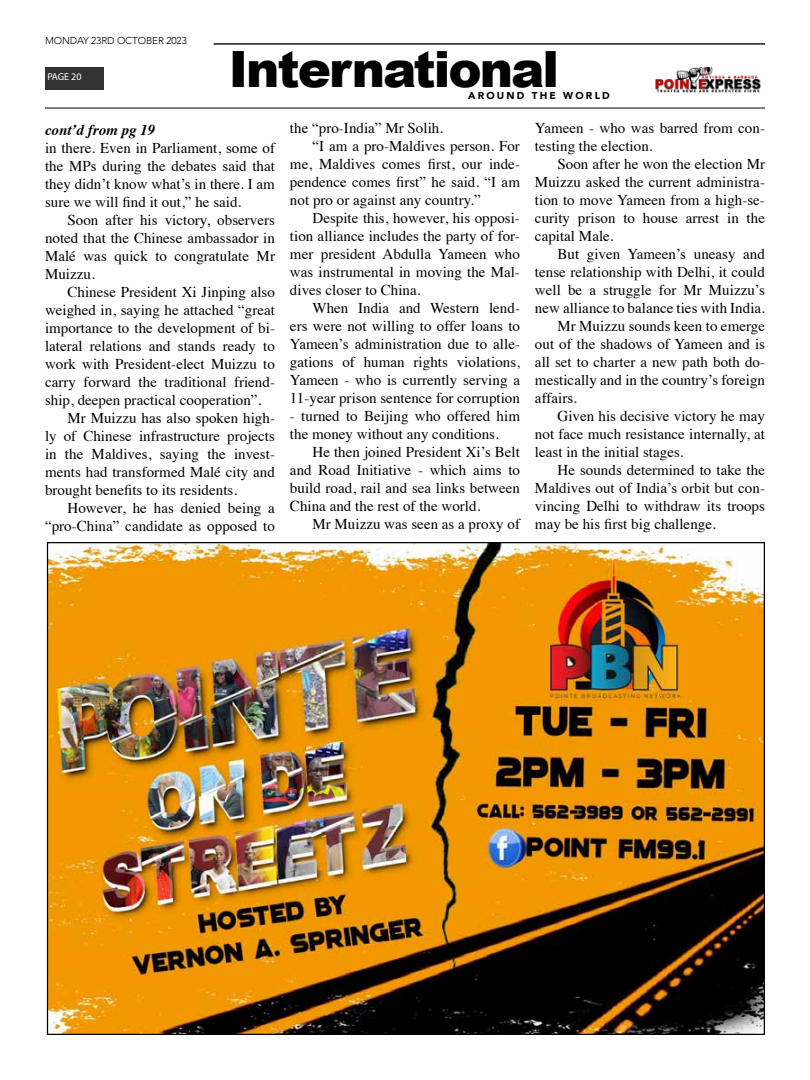
<style>
.page{position:relative;width:810px;height:1080px;background:#fff}
.page>*{position:absolute;margin:0;border:0;box-sizing:border-box;transform-origin:0 0}
.t1{font:900 50px "Arial";letter-spacing:-.04em;color:#000}
.t2{font:15px/18px "Times";color:#000;text-align:justify}
.t3{font:italic 700 15px "Times";color:#000}
.t4{font:300 10px "Avenir";letter-spacing:-.01em;color:#000}
.t5{font:900 10px "Avenir";letter-spacing:.22em;color:#000}
.t6{font:10px "Myriad Pro";letter-spacing:-.005em;color:#fff}
</style>
<div class="page">
<div style="left:45px;top:67px;width:58px;height:22px;background:#333"></div>
<img style="left:656px;top:67px;width:105px;height:25px">
<hr style="left:45px;top:107px;width:720px;height:2px;background:#333">
<hr style="left:214px;top:43px;width:551px;height:2px;background:#333">
<img style="left:49px;top:544px;width:714px;height:489px">
<p class="t4" style="left:45px;top:34px;width:143px">MONDAY 23RD OCTOBER 2023</p>
<p class="t6" style="left:47px;top:71px;width:36px">PAGE 20</p>
<h1 class="t1" style="left:229px;top:33px;width:332px">International</h1>
<p class="t5" style="left:468px;top:87px;width:143px">AROUND THE WORLD</p>
<p class="t3" style="left:45px;top:116px;width:112px">cont’d from pg 19</p>
<p class="t2" style="left:45px;top:138px;width:232px">in there. Even in Parliament, some of the MPs during the debates said that they didn’t know what’s in there. I am sure we will find it out,” he said.</p>
<p class="t2" style="left:45px;top:210px;width:232px;text-indent:22px">Soon after his victory, observers noted that the Chinese ambassador in Malé was quick to congratulate Mr Muizzu.</p>
<p class="t2" style="left:68px;top:282px;width:209px">Chinese President Xi Jinping also</p>
<p class="t2" style="left:45px;top:300px;width:232px">weighed in, saying he attached “great</p>
<p class="t2" style="left:45px;top:318px;width:232px">importance to the development of bi-</p>
<p class="t2" style="left:45px;top:336px;width:232px">lateral relations and stands ready to</p>
<p class="t2" style="left:45px;top:354px;width:232px">work with President-elect Muizzu to</p>
<p class="t2" style="left:45px;top:372px;width:232px">carry forward the traditional friend-</p>
<p class="t2" style="left:45px;top:390px;width:218px">ship, deepen practical cooperation”.</p>
<p class="t2" style="left:68px;top:408px;width:209px">Mr Muizzu has also spoken high-</p>
<p class="t2" style="left:45px;top:426px;width:232px">ly of Chinese infrastructure projects</p>
<p class="t2" style="left:45px;top:444px;width:232px">in the Maldives, saying the invest-</p>
<p class="t2" style="left:45px;top:462px;width:232px">ments had transformed Malé city and</p>
<p class="t2" style="left:45px;top:480px;width:194px">brought benefits to its residents.</p>
<p class="t2" style="left:68px;top:498px;width:209px">However, he has denied being a</p>
<p class="t2" style="left:45px;top:516px;width:232px">“pro-China” candidate as opposed to</p>
<p class="t2" style="left:290px;top:118px;width:155px">the “pro-India” Mr Solih.</p>
<p class="t2" style="left:312px;top:136px;width:209px">“I am a pro-Maldives person. For</p>
<p class="t2" style="left:290px;top:154px;width:232px">me, Maldives comes first, our inde-</p>
<p class="t2" style="left:290px;top:172px;width:232px">pendence comes first” he said. “I am</p>
<p class="t2" style="left:290px;top:190px;width:192px">not pro or against any country.”</p>
<p class="t2" style="left:312px;top:208px;width:209px">Despite this, however, his opposi-</p>
<p class="t2" style="left:290px;top:226px;width:231px">tion alliance includes the party of for-</p>
<p class="t2" style="left:290px;top:244px;width:232px">mer president Abdulla Yameen who</p>
<p class="t2" style="left:290px;top:262px;width:231px">was instrumental in moving the Mal-</p>
<p class="t2" style="left:290px;top:280px;width:132px">dives closer to China.</p>
<p class="t2" style="left:312px;top:298px;width:209px">When India and Western lend-</p>
<p class="t2" style="left:290px;top:316px;width:232px">ers were not willing to offer loans to</p>
<p class="t2" style="left:290px;top:334px;width:232px">Yameen’s administration due to alle-</p>
<p class="t2" style="left:290px;top:352px;width:232px">gations of human rights violations,</p>
<p class="t2" style="left:290px;top:370px;width:232px">Yameen - who is currently serving a</p>
<p class="t2" style="left:290px;top:388px;width:232px">11-year prison sentence for corruption</p>
<p class="t2" style="left:290px;top:406px;width:232px">- turned to Beijing who offered him the money without any conditions.</p>
<p class="t2" style="left:290px;top:442px;width:232px;text-indent:22px">He then joined President Xi’s Belt and Road Initiative - which aims to build road, rail and sea links between China and the rest of the world.</p>
<p class="t2" style="left:312px;top:514px;width:209px">Mr Muizzu was seen as a proxy of</p>
<p class="t2" style="left:535px;top:118px;width:232px">Yameen - who was barred from con&shy;testing the election.</p>
<p class="t2" style="left:535px;top:154px;width:232px;text-indent:22px">Soon after he won the election Mr Muizzu asked the current administra&shy;tion to move Yameen from a high-se&shy;curity prison to house arrest in the capital Male.</p>
<p class="t2" style="left:557px;top:244px;width:209px">But given Yameen’s uneasy and</p>
<p class="t2" style="left:535px;top:262px;width:232px">tense relationship with Delhi, it could</p>
<p class="t2" style="left:535px;top:280px;width:232px">well be a struggle for Mr Muizzu’s</p>
<p class="t2" style="left:535px;top:298px;width:232px">new alliance to balance ties with India.</p>
<p class="t2" style="left:557px;top:316px;width:209px">Mr Muizzu sounds keen to emerge</p>
<p class="t2" style="left:535px;top:334px;width:232px">out of the shadows of Yameen and is</p>
<p class="t2" style="left:535px;top:352px;width:232px">all set to charter a new path both do-</p>
<p class="t2" style="left:535px;top:370px;width:232px">mestically and in the country’s foreign</p>
<p class="t2" style="left:535px;top:388px;width:44px">affairs.</p>
<p class="t2" style="left:557px;top:406px;width:209px">Given his decisive victory he may</p>
<p class="t2" style="left:535px;top:424px;width:232px">not face much resistance internally, at</p>
<p class="t2" style="left:535px;top:442px;width:150px">least in the initial stages.</p>
<p class="t2" style="left:557px;top:460px;width:209px">He sounds determined to take the</p>
<p class="t2" style="left:535px;top:478px;width:232px">Maldives out of India’s orbit but con-</p>
<p class="t2" style="left:535px;top:496px;width:232px">vincing Delhi to withdraw its troops</p>
<p class="t2" style="left:535px;top:514px;width:182px">may be his first big challenge.</p>
</div>
